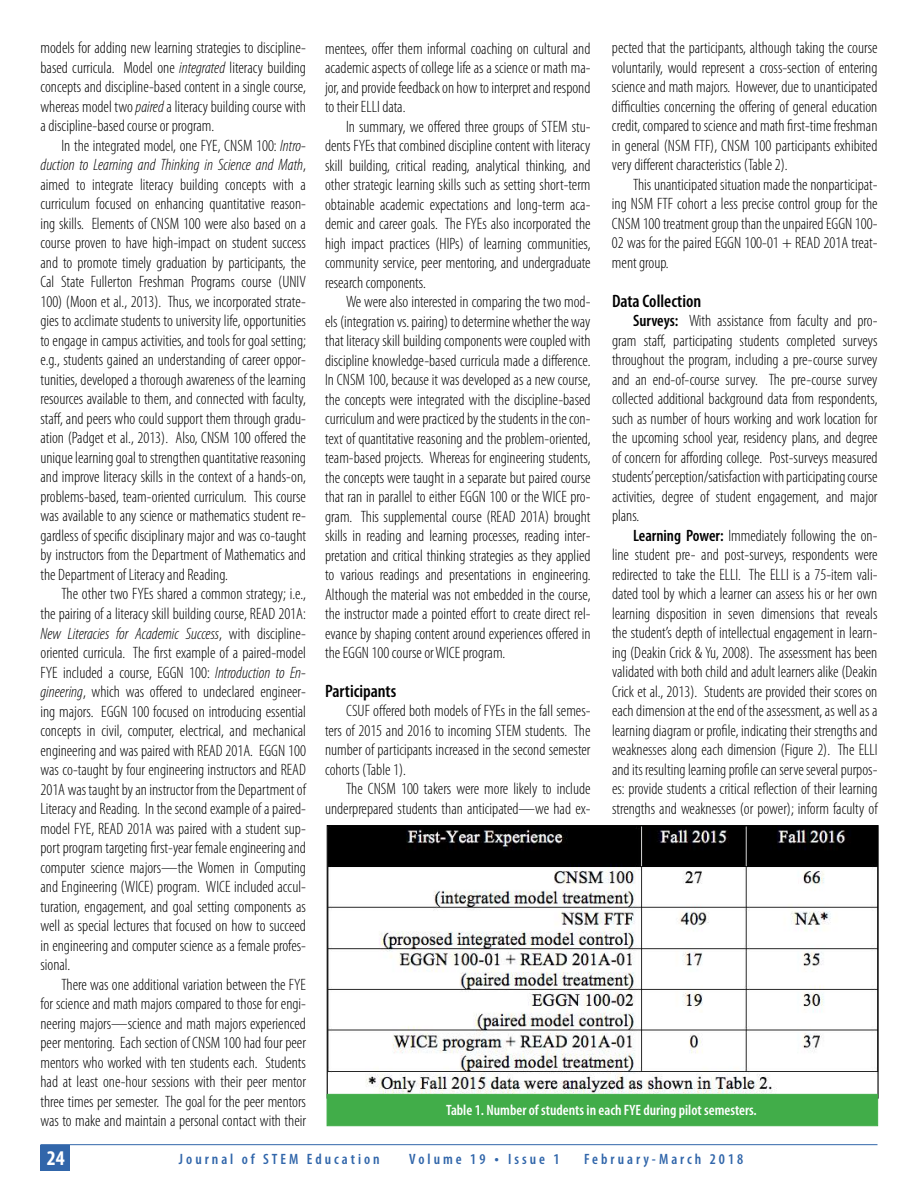
<style>
.page{position:relative;width:918px;height:1188px;background:#fff}
.page>*{position:absolute;margin:0;border:0;box-sizing:border-box;transform-origin:0 0}
.t1{font:700 condensed 21px "Myriad Pro";color:#fff}
.t2{font:600 condensed 18px "Myriad Pro";color:#000}
.t3{font:300 condensed 16.5px/19.5px "Myriad Pro";color:#000;text-align:justify}
.t4{font:600 condensed 15px "Myriad Pro";letter-spacing:.2em;color:#3166aa}
.t5{font:600 condensed 15px "Myriad Pro";color:#fff}
.s1{font-style:italic}
.s2{font-weight:600}
.s3{font-size:16.5px}
</style>
<div class="page">
<hr style="left:40px;top:1144px;width:838px;height:1px;background:#3166aa">
<div style="left:40px;top:1145px;width:30px;height:26px;background:#3166aa"></div>
<img style="left:329px;top:827px;width:548px;height:267px">
<div style="left:327px;top:1094px;width:551px;height:32px;background:#41ad49;border:1px solid #41ad49"></div>
<p class="t3" style="left:40px;top:38px;width:267px">models for adding new learning strategies to discipline&shy;based curricula. Model one <span class="s1">integrated</span> literacy building concepts and discipline-based content in a single course, whereas model two <span class="s1">paired</span> a literacy building course with a discipline-based course or program.</p>
<p class="t3" style="left:40px;top:136px;width:267px;text-indent:21px">In the integrated model, one FYE, CNSM 100: <span class="s1">Intro&shy;duction to Learning and Thinking in Science and Math</span>, aimed to integrate literacy building concepts with a curriculum focused on enhancing quantitative reason&shy;ing skills. Elements of CNSM 100 were also based on a course proven to have high-impact on student success and to promote timely graduation by participants, the Cal State Fullerton Freshman Programs course (UNIV 100) (Moon et al., 2013). Thus, we incorporated strate&shy;gies to acclimate students to university life, opportunities to engage in campus activities, and tools for goal setting; e.g., students gained an understanding of career oppor&shy;tunities, developed a thorough awareness of the learning resources available to them, and connected with faculty, staff, and peers who could support them through gradu&shy;ation (Padget et al., 2013). Also, CNSM 100 offered the unique learning goal to strengthen quantitative reasoning and improve literacy skills in the context of a hands-on, problems-based, team-oriented curriculum. This course was available to any science or mathematics student re&shy;gardless of specific disciplinary major and was co-taught by instructors from the Department of Mathematics and the Department of Literacy and Reading.</p>
<p class="t3" style="left:40px;top:584px;width:267px;text-indent:21px">The other two FYEs shared a common strategy; i.e., the pairing of a literacy skill building course, READ 201A:<br><span class="s1">New Literacies for Academic Success</span>, with discipline&shy;oriented curricula. The first example of a paired-model FYE included a course, EGGN 100: <span class="s1">Introduction to En&shy;gineering</span>, which was offered to undeclared engineer&shy;ing majors. EGGN 100 focused on introducing essential concepts in civil, computer, electrical, and mechanical engineering and was paired with READ 201A. EGGN 100 was co-taught by four engineering instructors and READ 201A was taught by an instructor from the Department of Literacy and Reading. In the second example of a paired&shy;model FYE, READ 201A was paired with a student sup&shy;port program targeting first-year female engineering and computer science majors—the Women in Computing and Engineering (WICE) program. WICE included accul&shy;turation, engagement, and goal setting components as well as special lectures that focused on how to succeed in engineering and computer science as a female profes&shy;sional.</p>
<p class="t3" style="left:40px;top:974px;width:267px;text-indent:21px">There was one additional variation between the FYE for science and math majors compared to those for engi&shy;neering majors—science and math majors experienced peer mentoring. Each section of CNSM 100 had four peer mentors who worked with ten students each. Students had at least one-hour sessions with their peer mentor three times per semester. The goal for the peer mentors was to make and maintain a personal contact with their</p>
<p class="t3" style="left:325px;top:38px;width:267px">mentees, offer them informal coaching on cultural and academic aspects of college life as a science or math ma&shy;jor, and provide feedback on how to interpret and respond to their ELLI data.</p>
<p class="t3" style="left:325px;top:116px;width:267px;text-indent:21px">In summary, we offered three groups of STEM stu&shy;dents FYEs that combined discipline content with literacy skill building, critical reading, analytical thinking, and other strategic learning skills such as setting short-term obtainable academic expectations and long-term aca&shy;demic and career goals. The FYEs also incorporated the high impact practices (HIPs) of learning communities, community service, peer mentoring, and undergraduate research components.</p>
<p class="t3" style="left:325px;top:292px;width:267px;text-indent:21px">We were also interested in comparing the two mod&shy;els (integration vs. pairing) to determine whether the way that literacy skill building components were coupled with discipline knowledge-based curricula made a difference.<br>In CNSM 100, because it was developed as a new course, the concepts were integrated with the discipline-based curriculum and were practiced by the students in the con&shy;text of quantitative reasoning and the problem-oriented, team-based projects. Whereas for engineering students, the concepts were taught in a separate but paired course that ran in parallel to either EGGN 100 or the WICE pro&shy;gram. This supplemental course (READ 201A) brought skills in reading and learning processes, reading inter&shy;pretation and critical thinking strategies as they applied to various readings and presentations in engineering.<br>Although the material was not embedded in the course, the instructor made a pointed effort to create direct rel&shy;evance by shaping content around experiences offered in the EGGN 100 course or WICE program.</p>
<p class="t2" style="left:325px;top:680px;width:73px">Participants</p>
<p class="t3" style="left:325px;top:701px;width:267px;text-indent:21px">CSUF offered both models of FYEs in the fall semes&shy;ters of 2015 and 2016 to incoming STEM students. The number of participants increased in the second semester cohorts (Table 1).</p>
<p class="t3" style="left:325px;top:779px;width:267px;text-align:right">The CNSM 100 takers were more likely to include underprepared students than anticipated—we had ex-</p>
<p class="t3" style="left:612px;top:38px;width:267px">pected that the participants, although taking the course voluntarily, would represent a cross-section of entering science and math majors. However, due to unanticipated difficulties concerning the offering of general education credit, compared to science and math first-time freshman in general (NSM FTF), CNSM 100 participants exhibited very different characteristics (Table 2).</p>
<p class="t3" style="left:612px;top:175px;width:267px;text-indent:21px">This unanticipated situation made the nonparticipat&shy;ing NSM FTF cohort a less precise control group for the CNSM 100 treatment group than the unpaired EGGN 100- 02 was for the paired EGGN 100-01 + READ 201A treat&shy;ment group.</p>
<p class="t2" style="left:612px;top:290px;width:91px">Data Collection</p>
<p class="t3" style="left:612px;top:311px;width:267px;text-indent:21px"><span class="s2">Surveys:</span> With assistance from faculty and pro&shy;gram staff, participating students completed surveys throughout the program, including a pre-course survey and an end-of-course survey. The pre-course survey collected additional background data from respondents, such as number of hours working and work location for the upcoming school year, residency plans, and degree of concern for affording college. Post-surveys measured students’perception/satisfaction with participating course activities, degree of student engagement, and major plans.</p>
<p class="t3" style="left:612px;top:526px;width:267px;text-indent:21px"><span class="s2">Learning Power:</span> Immediately following the on&shy;line student pre- and post-surveys, respondents were redirected to take the ELLI. The ELLI is a 75-item vali&shy;dated tool by which a learner can assess his or her own learning disposition in seven dimensions that reveals the student’s depth of intellectual engagement in learn&shy;ing (Deakin Crick &amp; Yu, 2008). The assessment has been validated with both child and adult learners alike (Deakin Crick et al., 2013). Students are provided their scores on each dimension at the end of the assessment, as well as a learning diagram or profile, indicating their strengths and weaknesses along each dimension (Figure 2). The ELLI and its resulting learning profile can serve several purpos&shy;es: provide students a critical reflection of their learning strengths and weaknesses (or power); inform faculty of</p>
<p class="t5" style="left:446px;top:1101px;width:312px">Table 1. Number of students in each FYE during pilot semesters.</p>
<p class="t1" style="left:47px;top:1145px;width:19px">24</p>
<p class="t4" style="left:179px;top:1150px;width:202px">Journal of STEM Education</p>
<p class="t4" style="left:409px;top:1150px;width:152px">Volume 19 <span class="s3">•</span> Issue 1</p>
<p class="t4" style="left:584px;top:1150px;width:161px">February-March 2018</p>
</div>
